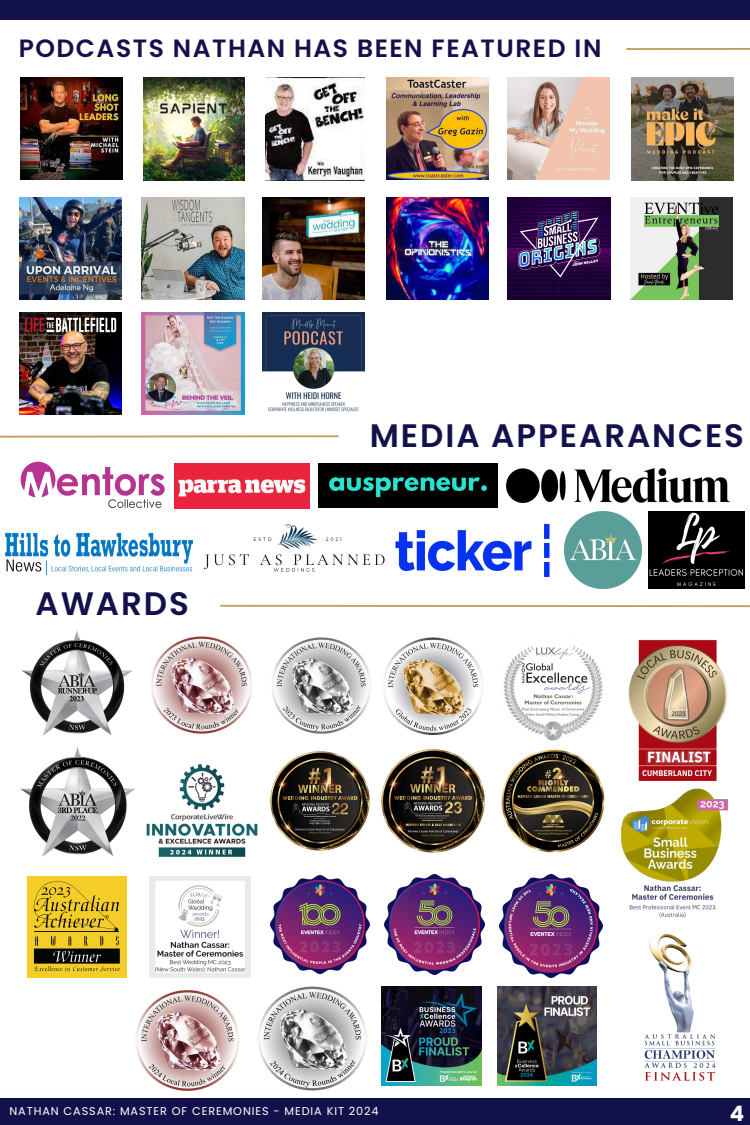
<style>
.page{position:relative;width:750px;height:1125px;background:#fff}
.page>*{position:absolute;margin:0;border:0;box-sizing:border-box;transform-origin:0 0}
.t1{font:600 32.5px "Poppins";letter-spacing:.06em;color:#13114c}
.t2{font:600 25px "Poppins";letter-spacing:.06em;color:#13114c}
.t3{font:700 21.25px "Poppins";color:#fff}
.t4{font:11.25px "Poppins";letter-spacing:.08em;color:#fff}
</style>
<div class="page">
<div style="left:0;top:0;width:750px;height:20px;background:#13114c"></div>
<svg style="left:626px;top:48px;width:124px;height:2px"></svg>
<div style="left:0;top:1099px;width:750px;height:26px;background:#13114c"></div>
<svg style="left:220px;top:604px;width:530px;height:4px"></svg>
<img style="left:503px;top:646px;width:100px;height:95px">
<img style="left:628px;top:640px;width:100px;height:141px">
<img style="left:151px;top:636px;width:101px;height:98px">
<img style="left:384px;top:637px;width:98px;height:98px">
<img style="left:271px;top:875px;width:98px;height:99px">
<img style="left:385px;top:874px;width:100px;height:100px">
<img style="left:28px;top:876px;width:98px;height:102px">
<img style="left:22px;top:630px;width:111px;height:106px">
<img style="left:272px;top:637px;width:100px;height:97px">
<img style="left:20px;top:747px;width:116px;height:110px">
<img style="left:621px;top:788px;width:108px;height:130px">
<img style="left:270px;top:751px;width:100px;height:100px">
<img style="left:382px;top:750px;width:103px;height:103px">
<img style="left:502px;top:750px;width:103px;height:103px">
<img style="left:149px;top:876px;width:101px;height:102px">
<img style="left:500px;top:874px;width:103px;height:103px">
<svg style="left:0;top:435px;width:339px;height:3px"></svg>
<img style="left:146px;top:764px;width:112px;height:93px">
<img style="left:319px;top:464px;width:178px;height:44px">
<img style="left:20px;top:461px;width:145px;height:47px">
<img style="left:174px;top:463px;width:135px;height:45px">
<img style="left:506px;top:469px;width:223px;height:34px">
<img style="left:564px;top:512px;width:77px;height:77px">
<img style="left:395px;top:523px;width:155px;height:54px">
<img style="left:203px;top:524px;width:182px;height:48px">
<img style="left:648px;top:512px;width:96px;height:77px">
<img style="left:382px;top:986px;width:99px;height:100px">
<img style="left:135px;top:990px;width:105px;height:101px">
<img style="left:644px;top:933px;width:72px;height:148px">
<img style="left:257px;top:986px;width:111px;height:105px">
<img style="left:497px;top:986px;width:100px;height:100px">
<img style="left:20px;top:197px;width:102px;height:102px">
<img style="left:263px;top:197px;width:102px;height:102px">
<img style="left:141px;top:197px;width:103px;height:102px">
<img style="left:631px;top:78px;width:102px;height:102px">
<img style="left:508px;top:78px;width:102px;height:102px">
<img style="left:386px;top:78px;width:102px;height:102px">
<img style="left:144px;top:78px;width:100px;height:102px">
<img style="left:21px;top:78px;width:102px;height:102px">
<img style="left:266px;top:78px;width:98px;height:102px">
<img style="left:386px;top:197px;width:103px;height:102px">
<img style="left:508px;top:197px;width:102px;height:102px">
<img style="left:631px;top:197px;width:102px;height:102px">
<img style="left:20px;top:312px;width:102px;height:102px">
<img style="left:141px;top:312px;width:103px;height:102px">
<img style="left:263px;top:312px;width:102px;height:100px">
<img style="left:5px;top:533px;width:188px;height:41px">
<h2 class="t2" style="left:19px;top:30px;width:584px">PODCASTS NATHAN HAS BEEN FEATURED IN</h2>
<p class="t1" style="left:36px;top:581px;width:155px">AWARDS</p>
<p class="t1" style="left:370px;top:412px;width:376px">MEDIA APPEARANCES</p>
<p class="t4" style="left:10px;top:1104px;width:371px">NATHAN CASSAR: MASTER OF CEREMONIES - MEDIA KIT 2024</p>
<p class="t3" style="left:730px;top:1099px;width:16px">4</p>
</div>
